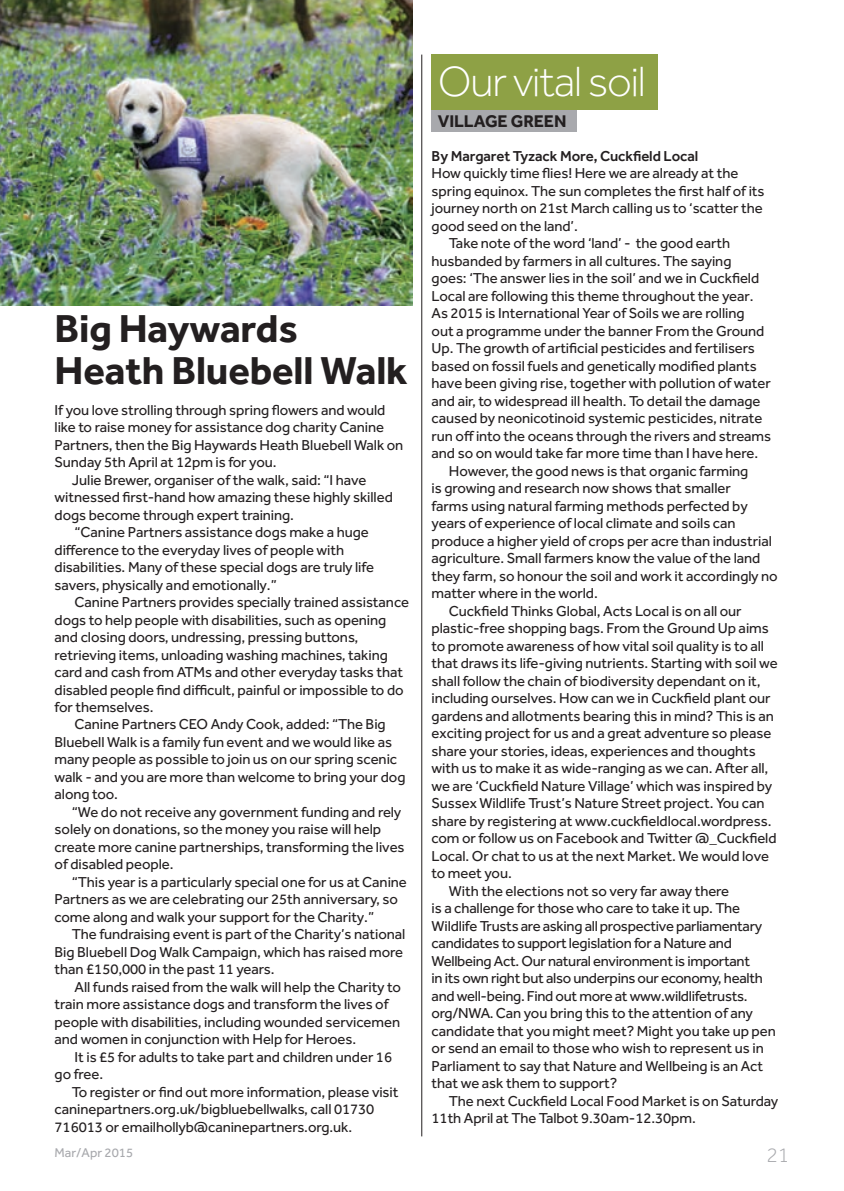
<style>
.page{position:relative;width:844px;height:1191px;background:#fff}
.page>*{position:absolute;margin:0;border:0;box-sizing:border-box;transform-origin:0 0}
.t1{font:300 43.75px "Effra";letter-spacing:-.025em;color:#fff}
.t2{font:700 40.25px/42px "Effra";letter-spacing:-.005em;color:#231f20}
.t3{font:300 21px "Effra";color:#a8a9ad}
.t4{font:700 17.5px "Effra";letter-spacing:-.005em;color:#231f20}
.t5{font:14.88px "Effra";letter-spacing:-.005em;color:#231f20}
.t6{font:500 14.88px "Effra";letter-spacing:-.005em;color:#231f20}
.t7{font:13.12px "Effra";color:#a8a9ad}
</style>
<div class="page">
<hr style="left:421px;top:55px;width:1px;height:1081px;background:#231f20">
<div style="left:431px;top:55px;width:226px;height:55px;background:#8ea145"></div>
<div style="left:431px;top:110px;width:146px;height:22px;background:#a8a9ad"></div>
<img style="left:0;top:0;width:412px;height:305px">
<h1 class="t1" style="left:437px;top:56px;width:209px">Our vital soil</h1>
<h2 class="t2" style="left:55px;top:306px;width:354px">Big Haywards<br>Heath Bluebell Walk</h2>
<p class="t5" style="left:55px;top:401px;width:332px">If you love strolling through spring flowers and would</p>
<p class="t5" style="left:55px;top:418px;width:331px">like to raise money for assistance dog charity Canine</p>
<p class="t5" style="left:55px;top:436px;width:350px">Partners, then the Big Haywards Heath Bluebell Walk on</p>
<p class="t5" style="left:55px;top:453px;width:223px">Sunday 5th April at 12pm is for you.</p>
<p class="t5" style="left:72px;top:471px;width:296px">Julie Brewer, organiser of the walk, said: “I have</p>
<p class="t5" style="left:55px;top:488px;width:339px">witnessed first-hand how amazing these highly skilled</p>
<p class="t5" style="left:55px;top:506px;width:241px">dogs become through expert training.</p>
<p class="t5" style="left:75px;top:523px;width:296px">“Canine Partners assistance dogs make a huge</p>
<p class="t5" style="left:55px;top:541px;width:291px">difference to the everyday lives of people with</p>
<p class="t5" style="left:55px;top:558px;width:321px">disabilities. Many of these special dogs are truly life</p>
<p class="t5" style="left:55px;top:576px;width:223px">savers, physically and emotionally.”</p>
<p class="t5" style="left:75px;top:593px;width:336px">Canine Partners provides specially trained assistance</p>
<p class="t5" style="left:55px;top:611px;width:333px">dogs to help people with disabilities, such as opening</p>
<p class="t5" style="left:55px;top:628px;width:305px">and closing doors, undressing, pressing buttons,</p>
<p class="t5" style="left:55px;top:646px;width:335px">retrieving items, unloading washing machines, taking</p>
<p class="t5" style="left:55px;top:663px;width:350px">card and cash from ATMs and other everyday tasks that</p>
<p class="t5" style="left:55px;top:681px;width:350px">disabled people find difficult, painful or impossible to do</p>
<p class="t5" style="left:55px;top:698px;width:100px">for themselves.</p>
<p class="t5" style="left:75px;top:716px;width:312px">Canine Partners CEO Andy Cook, added: “The Big</p>
<p class="t5" style="left:55px;top:733px;width:339px">Bluebell Walk is a family fun event and we would like as</p>
<p class="t5" style="left:55px;top:751px;width:344px">many people as possible to join us on our spring scenic</p>
<p class="t5" style="left:55px;top:768px;width:352px">walk - and you are more than welcome to bring your dog</p>
<p class="t5" style="left:55px;top:786px;width:65px">along too.</p>
<p class="t5" style="left:72px;top:803px;width:330px">“We do not receive any government funding and rely</p>
<p class="t5" style="left:55px;top:821px;width:328px">solely on donations, so the money you raise will help</p>
<p class="t5" style="left:55px;top:838px;width:351px">create more canine partnerships, transforming the lives</p>
<p class="t5" style="left:55px;top:856px;width:120px">of disabled people.</p>
<p class="t5" style="left:72px;top:873px;width:336px">“This year is a particularly special one for us at Canine</p>
<p class="t5" style="left:55px;top:891px;width:345px">Partners as we are celebrating our 25th anniversary, so</p>
<p class="t5" style="left:55px;top:908px;width:321px">come along and walk your support for the Charity.”</p>
<p class="t5" style="left:72px;top:926px;width:335px">The fundraising event is part of the Charity’s national</p>
<p class="t5" style="left:55px;top:943px;width:350px">Big Bluebell Dog Walk Campaign, which has raised more</p>
<p class="t5" style="left:55px;top:960px;width:221px">than £150,000 in the past 11 years.</p>
<p class="t5" style="left:75px;top:978px;width:328px">All funds raised from the walk will help the Charity to</p>
<p class="t5" style="left:55px;top:995px;width:335px">train more assistance dogs and transform the lives of</p>
<p class="t5" style="left:55px;top:1013px;width:347px">people with disabilities, including wounded servicemen</p>
<p class="t5" style="left:55px;top:1030px;width:303px">and women in conjunction with Help for Heroes.</p>
<p class="t5" style="left:75px;top:1048px;width:319px">It is £5 for adults to take part and children under 16</p>
<p class="t5" style="left:55px;top:1065px;width:50px">go free.</p>
<p class="t5" style="left:72px;top:1083px;width:328px">To register or find out more information, please visit</p>
<p class="t5" style="left:55px;top:1100px;width:321px">caninepartners.org.uk/bigbluebellwalks, call 01730</p>
<p class="t5" style="left:55px;top:1118px;width:299px">716013 or emailhollyb@caninepartners.org.uk.</p>
<p class="t4" style="left:437px;top:110px;width:97px">village green</p>
<p class="t6" style="left:431px;top:147px;width:268px">By Margaret Tyzack More, Cuckfield Local</p>
<p class="t5" style="left:431px;top:164px;width:308px">How quickly time flies! Here we are already at the</p>
<p class="t5" style="left:431px;top:182px;width:334px">spring equinox. The sun completes the first half of its</p>
<p class="t5" style="left:431px;top:199px;width:332px">journey north on 21st March calling us to ‘scatter the</p>
<p class="t5" style="left:431px;top:217px;width:148px">good seed on the land’.</p>
<p class="t5" style="left:449px;top:234px;width:282px">Take note of the word ‘land’ - the good earth</p>
<p class="t5" style="left:431px;top:252px;width:301px">husbanded by farmers in all cultures. The saying</p>
<p class="t5" style="left:431px;top:269px;width:329px">goes: ‘The answer lies in the soil’ and we in Cuckfield</p>
<p class="t5" style="left:431px;top:287px;width:323px">Local are following this theme throughout the year.</p>
<p class="t5" style="left:431px;top:304px;width:314px">As 2015 is International Year of Soils we are rolling</p>
<p class="t5" style="left:431px;top:322px;width:334px">out a programme under the banner From the Ground</p>
<p class="t5" style="left:431px;top:339px;width:324px">Up. The growth of artificial pesticides and fertilisers</p>
<p class="t5" style="left:431px;top:357px;width:326px">based on fossil fuels and genetically modified plants</p>
<p class="t5" style="left:431px;top:374px;width:340px">have been giving rise, together with pollution of water</p>
<p class="t5" style="left:431px;top:392px;width:330px">and air, to widespread ill health. To detail the damage</p>
<p class="t5" style="left:431px;top:409px;width:332px">caused by neonicotinoid systemic pesticides, nitrate</p>
<p class="t5" style="left:431px;top:427px;width:341px">run off into the oceans through the rivers and streams</p>
<p class="t5" style="left:431px;top:444px;width:328px">and so on would take far more time than I have here.</p>
<p class="t5" style="left:449px;top:462px;width:301px">However, the good news is that organic farming</p>
<p class="t5" style="left:431px;top:479px;width:301px">is growing and research now shows that smaller</p>
<p class="t5" style="left:431px;top:497px;width:318px">farms using natural farming methods perfected by</p>
<p class="t5" style="left:431px;top:514px;width:305px">years of experience of local climate and soils can</p>
<p class="t5" style="left:431px;top:532px;width:342px">produce a higher yield of crops per acre than industrial</p>
<p class="t5" style="left:431px;top:549px;width:330px">agriculture. Small farmers know the value of the land</p>
<p class="t5" style="left:431px;top:567px;width:347px">they farm, so honour the soil and work it accordingly no</p>
<p class="t5" style="left:431px;top:584px;width:168px">matter where in the world.</p>
<p class="t5" style="left:449px;top:602px;width:294px">Cuckfield Thinks Global, Acts Local is on all our</p>
<p class="t5" style="left:431px;top:619px;width:338px">plastic-free shopping bags. From the Ground Up aims</p>
<p class="t5" style="left:431px;top:637px;width:334px">to promote awareness of how vital soil quality is to all</p>
<p class="t5" style="left:431px;top:654px;width:347px">that draws its life-giving nutrients. Starting with soil we</p>
<p class="t5" style="left:431px;top:672px;width:330px">shall follow the chain of biodiversity dependant on it,</p>
<p class="t5" style="left:431px;top:689px;width:340px">including ourselves. How can we in Cuckfield plant our</p>
<p class="t5" style="left:431px;top:707px;width:344px">gardens and allotments bearing this in mind? This is an</p>
<p class="t5" style="left:431px;top:724px;width:341px">exciting project for us and a great adventure so please</p>
<p class="t5" style="left:431px;top:742px;width:325px">share your stories, ideas, experiences and thoughts</p>
<p class="t5" style="left:431px;top:759px;width:338px">with us to make it as wide-ranging as we can. After all,</p>
<p class="t5" style="left:431px;top:777px;width:342px">we are ‘Cuckfield Nature Village’ which was inspired by</p>
<p class="t5" style="left:431px;top:794px;width:334px">Sussex Wildlife Trust’s Nature Street project. You can</p>
<p class="t5" style="left:431px;top:812px;width:341px">share by registering at www.cuckfieldlocal.wordpress.</p>
<p class="t5" style="left:431px;top:829px;width:346px">com or follow us on Facebook and Twitter @_Cuckfield</p>
<p class="t5" style="left:431px;top:847px;width:339px">Local. Or chat to us at the next Market. We would love</p>
<p class="t5" style="left:431px;top:864px;width:82px">to meet you.</p>
<p class="t5" style="left:449px;top:882px;width:282px">With the elections not so very far away there</p>
<p class="t5" style="left:431px;top:899px;width:310px">is a challenge for those who care to take it up. The</p>
<p class="t5" style="left:431px;top:917px;width:332px">Wildlife Trusts are asking all prospective parliamentary</p>
<p class="t5" style="left:431px;top:934px;width:301px">candidates to support legislation for a Nature and</p>
<p class="t5" style="left:431px;top:952px;width:320px">Wellbeing Act. Our natural environment is important</p>
<p class="t5" style="left:431px;top:969px;width:332px">in its own right but also underpins our economy, health</p>
<p class="t5" style="left:431px;top:987px;width:317px">and well-being. Find out more at www.wildlifetrusts.</p>
<p class="t5" style="left:431px;top:1004px;width:323px">org/NWA. Can you bring this to the attention of any</p>
<p class="t5" style="left:431px;top:1022px;width:345px">candidate that you might meet? Might you take up pen</p>
<p class="t5" style="left:431px;top:1039px;width:333px">or send an email to those who wish to represent us in</p>
<p class="t5" style="left:431px;top:1057px;width:333px">Parliament to say that Nature and Wellbeing is an Act</p>
<p class="t5" style="left:431px;top:1074px;width:187px">that we ask them to support?</p>
<p class="t5" style="left:449px;top:1092px;width:331px">The next Cuckfield Local Food Market is on Saturday</p>
<p class="t5" style="left:431px;top:1109px;width:266px">11th April at The Talbot 9.30am-12.30pm.</p>
<p class="t7" style="left:55px;top:1144px;width:80px">Mar/Apr 2015</p>
<h3 class="t3" style="left:766px;top:1143px;width:24px">21</h3>
</div>
